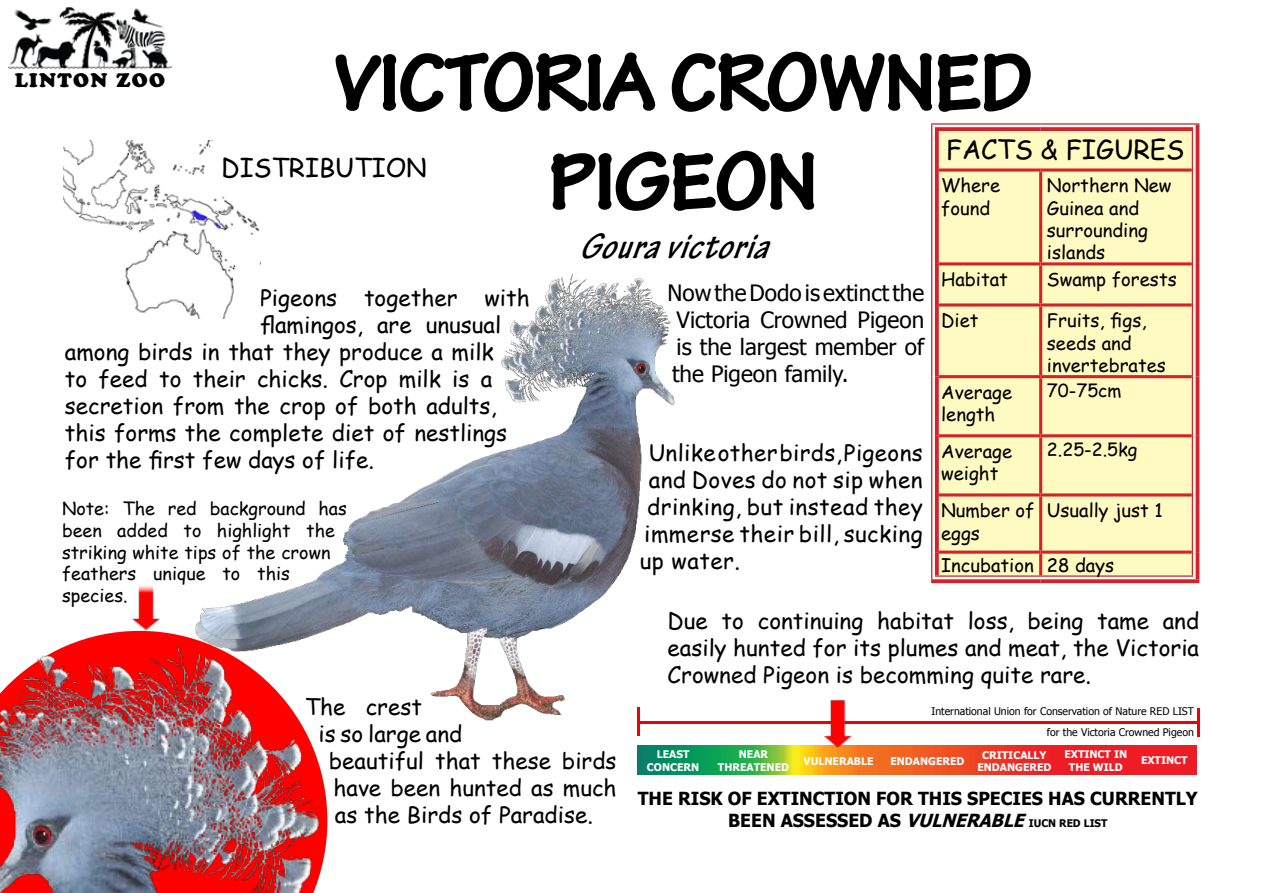
<style>
.page{position:relative;width:1263px;height:893px;background:#fff}
.page>*{position:absolute;margin:0;border:0;box-sizing:border-box;transform-origin:0 0}
.t1{font:700 82.5px/99px "Tekton Pro";color:#000;text-align:center}
.t2{font:italic 700 condensed 37.5px "Tekton Pro";color:#000}
.t3{font:26.25px "Comic Sans MS";color:#000}
.t4{font:25.65px "Comic Sans MS";color:#000}
.t5{font:22.5px/27px "Comic Sans MS";color:#000;text-align:justify}
.t6{font:22.5px/27px "Tahoma";color:#000;text-align:justify}
.t7{font:22.5px "Comic Sans MS";letter-spacing:.02em;color:#000}
.t8{font:19.5px "Cooper Black Std";letter-spacing:.07em;color:#000}
.t9{font:18.6px/22.2px "Comic Sans MS";color:#000}
.t10{font:18px/21.6px "Comic Sans MS";color:#000}
.t11{font:700 18px/22.5px "Tahoma";color:#000;text-align:center}
.t12{font:700 10.5px/12.6px "Tahoma";color:#fff;text-align:center}
.t13{font:10.5px/21px "Tahoma";color:#000;text-align:right}
.s1{font-style:italic}
.s2{font-size:10.5px}
</style>
<div class="page">
<svg style="left:335px;top:51px;width:321px;height:61px"></svg>
<svg style="left:671px;top:51px;width:360px;height:61px"></svg>
<svg style="left:551px;top:150px;width:264px;height:61px"></svg>
<div style="left:939px;top:131px;width:253px;height:444px;background:#fffac2"></div>
<svg style="left:932px;top:131px;width:3px;height:39px"></svg>
<svg style="left:932px;top:170px;width:3px;height:94px"></svg>
<svg style="left:932px;top:264px;width:3px;height:41px"></svg>
<svg style="left:932px;top:305px;width:3px;height:72px"></svg>
<svg style="left:932px;top:377px;width:3px;height:59px"></svg>
<svg style="left:932px;top:436px;width:3px;height:59px"></svg>
<svg style="left:932px;top:495px;width:3px;height:57px"></svg>
<svg style="left:932px;top:552px;width:3px;height:23px"></svg>
<hr style="left:931px;top:123px;width:110px;height:2px;background:#d2232a">
<svg style="left:935px;top:127px;width:106px;height:4px"></svg>
<hr style="left:931px;top:125px;width:1px;height:45px;background:#d2232a">
<svg style="left:935px;top:131px;width:4px;height:39px"></svg>
<hr style="left:1041px;top:123px;width:158px;height:2px;background:#d2232a">
<svg style="left:1041px;top:127px;width:152px;height:4px"></svg>
<hr style="left:1192px;top:131px;width:1px;height:39px;background:#d2232a">
<svg style="left:1195px;top:125px;width:4px;height:45px"></svg>
<hr style="left:931px;top:170px;width:1px;height:94px;background:#d2232a">
<svg style="left:935px;top:170px;width:4px;height:94px"></svg>
<hr style="left:1192px;top:170px;width:1px;height:94px;background:#d2232a">
<svg style="left:1195px;top:170px;width:4px;height:94px"></svg>
<hr style="left:931px;top:264px;width:1px;height:41px;background:#d2232a">
<svg style="left:935px;top:264px;width:4px;height:41px"></svg>
<hr style="left:1192px;top:264px;width:1px;height:41px;background:#d2232a">
<svg style="left:1195px;top:264px;width:4px;height:41px"></svg>
<hr style="left:931px;top:305px;width:1px;height:72px;background:#d2232a">
<svg style="left:935px;top:305px;width:4px;height:72px"></svg>
<hr style="left:1192px;top:305px;width:1px;height:72px;background:#d2232a">
<svg style="left:1195px;top:305px;width:4px;height:72px"></svg>
<hr style="left:931px;top:377px;width:1px;height:59px;background:#d2232a">
<svg style="left:935px;top:377px;width:4px;height:59px"></svg>
<hr style="left:1192px;top:377px;width:1px;height:59px;background:#d2232a">
<svg style="left:1195px;top:377px;width:4px;height:59px"></svg>
<hr style="left:931px;top:436px;width:1px;height:59px;background:#d2232a">
<svg style="left:935px;top:436px;width:4px;height:59px"></svg>
<hr style="left:1192px;top:436px;width:1px;height:59px;background:#d2232a">
<svg style="left:1195px;top:436px;width:4px;height:59px"></svg>
<hr style="left:931px;top:495px;width:1px;height:57px;background:#d2232a">
<svg style="left:935px;top:495px;width:4px;height:57px"></svg>
<hr style="left:1192px;top:495px;width:1px;height:57px;background:#d2232a">
<svg style="left:1195px;top:495px;width:4px;height:57px"></svg>
<svg style="left:931px;top:552px;width:1px;height:27px"></svg>
<svg style="left:935px;top:552px;width:4px;height:23px"></svg>
<svg style="left:1192px;top:552px;width:1px;height:23px"></svg>
<svg style="left:1195px;top:552px;width:4px;height:27px"></svg>
<hr style="left:935px;top:575px;width:106px;height:2px;background:#d2232a">
<svg style="left:931px;top:579px;width:110px;height:4px"></svg>
<hr style="left:1041px;top:575px;width:152px;height:2px;background:#d2232a">
<svg style="left:1041px;top:579px;width:158px;height:4px"></svg>
<svg style="left:939px;top:168px;width:102px;height:4px"></svg>
<svg style="left:1041px;top:168px;width:151px;height:4px"></svg>
<hr style="left:1039px;top:172px;width:3px;height:90px;background:#d2232a">
<hr style="left:939px;top:262px;width:102px;height:3px;background:#d2232a">
<hr style="left:1041px;top:262px;width:151px;height:3px;background:#d2232a">
<hr style="left:1039px;top:265px;width:3px;height:38px;background:#d2232a">
<svg style="left:939px;top:303px;width:102px;height:4px"></svg>
<svg style="left:1041px;top:303px;width:151px;height:4px"></svg>
<hr style="left:1039px;top:307px;width:3px;height:68px;background:#d2232a">
<hr style="left:939px;top:375px;width:102px;height:3px;background:#d2232a">
<hr style="left:1041px;top:375px;width:151px;height:3px;background:#d2232a">
<hr style="left:1039px;top:378px;width:3px;height:56px;background:#d2232a">
<hr style="left:939px;top:434px;width:102px;height:3px;background:#d2232a">
<hr style="left:1041px;top:434px;width:151px;height:3px;background:#d2232a">
<hr style="left:1039px;top:437px;width:3px;height:56px;background:#d2232a">
<hr style="left:939px;top:493px;width:102px;height:3px;background:#d2232a">
<hr style="left:1041px;top:493px;width:151px;height:3px;background:#d2232a">
<hr style="left:1039px;top:496px;width:3px;height:55px;background:#d2232a">
<hr style="left:939px;top:551px;width:102px;height:3px;background:#d2232a">
<hr style="left:1041px;top:551px;width:151px;height:3px;background:#d2232a">
<hr style="left:1039px;top:554px;width:3px;height:21px;background:#d2232a">
<img style="left:638px;top:745px;width:558px;height:30px">
<hr style="left:637px;top:721px;width:562px;height:3px;background:#f30003">
<img style="left:824px;top:699px;width:28px;height:49px">
<hr style="left:1197px;top:709px;width:3px;height:28px;background:#f30003">
<img style="left:195px;top:261px;width:480px;height:475px">
<img style="left:64px;top:140px;width:196px;height:178px">
<img style="left:132px;top:585px;width:28px;height:44px">
<img style="left:0;top:629px;width:383px;height:264px">
<img style="left:9px;top:7px;width:163px;height:61px">
<h1 class="t1" style="left:335px;top:35px;width:699px">VICTORIA CROWNED<br>PIGEON</h1>
<h2 class="t2" style="left:579px;top:224px;width:206px">Gouravictoria</h2>
<p class="t8" style="left:15px;top:68px;width:152px">LINTON ZOO</p>
<p class="t3" style="left:946px;top:130px;width:240px">FACTS &amp; FIGURES</p>
<p class="t9" style="left:941px;top:174px;width:61px">Where found</p>
<p class="t9" style="left:1047px;top:174px;width:126px">Northern New<br>Guinea and surrounding islands</p>
<p class="t9" style="left:941px;top:268px;width:68px">Habitat</p>
<p class="t9" style="left:1047px;top:268px;width:131px">Swamp forests</p>
<p class="t9" style="left:941px;top:309px;width:39px">Diet</p>
<p class="t9" style="left:1047px;top:309px;width:121px">Fruits, figs, seeds and invertebrates</p>
<p class="t9" style="left:941px;top:381px;width:73px">Average length</p>
<p class="t10" style="left:1047px;top:379px;width:76px">70-75cm</p>
<p class="t9" style="left:941px;top:440px;width:73px">Average weight</p>
<p class="t10" style="left:1047px;top:438px;width:92px">2.25-2.5kg</p>
<p class="t9" style="left:941px;top:499px;width:95px">Number of eggs</p>
<p class="t9" style="left:1047px;top:499px;width:117px">Usually just 1</p>
<p class="t9" style="left:941px;top:553px;width:174px">Incubation 28 days</p>
<p class="t5" style="left:668px;top:606px;width:533px">Due to continuing habitat loss, being tame and easily hunted for its plumes and meat, the Victoria Crowned Pigeon is becomming quite rare.</p>
<p class="t4" style="left:221px;top:149px;width:207px">DISTRIBUTION</p>
<p class="t6" style="left:668px;top:279px;width:258px">Now the Dodo is extinct the Victoria Crowned Pigeon is the largest member of the Pigeon family.</p>
<p class="t5" style="left:260px;top:284px;width:271px">Pigeons together with</p>
<p class="t5" style="left:260px;top:311px;width:242px">flamingos, are unusual</p>
<p class="t5" style="left:65px;top:338px;width:430px">among birds in that they produce a milk</p>
<p class="t5" style="left:65px;top:365px;width:429px">to feed to their chicks. Crop milk is a</p>
<p class="t5" style="left:65px;top:392px;width:433px">secretion from the crop of both adults,</p>
<p class="t5" style="left:65px;top:419px;width:444px">this forms the complete diet of nestlings</p>
<p class="t5" style="left:65px;top:446px;width:311px">for the first few days of life.</p>
<p class="t5" style="left:649px;top:439px;width:275px">Unlike other birds, Pigeons</p>
<p class="t7" style="left:649px;top:463px;width:275px">and Doves do not sip when</p>
<p class="t7" style="left:647px;top:490px;width:277px">drinking, but instead they</p>
<p class="t7" style="left:644px;top:517px;width:280px">immerse their bill, sucking</p>
<p class="t5" style="left:640px;top:547px;width:102px">up water.</p>
<p class="t10" style="left:62px;top:498px;width:286px">Note: The red background has been added to highlight the striking white tips of the crown feathers unique to this species.</p>
<p class="t5" style="left:305px;top:692px;width:119px">The crest</p>
<p class="t5" style="left:318px;top:719px;width:145px">is so large and</p>
<p class="t5" style="left:329px;top:746px;width:289px">beautiful that these birds</p>
<p class="t5" style="left:333px;top:773px;width:285px">have been hunted as much</p>
<p class="t5" style="left:335px;top:800px;width:259px">as the Birds of Paradise.</p>
<p class="t13" style="left:931px;top:700px;width:264px">International Union for Conservation of Nature RED LIST for the Victoria Crowned Pigeon</p>
<p class="t12" style="left:647px;top:747px;width:54px">LEAST<br>CONCERN</p>
<p class="t12" style="left:890px;top:754px;width:76px">ENDANGERED</p>
<p class="t12" style="left:977px;top:748px;width:76px">CRITICALLY<br>ENDANGERED</p>
<p class="t12" style="left:1064px;top:747px;width:64px">EXTINCT IN<br>THE WILD</p>
<p class="t12" style="left:718px;top:747px;width:73px">NEAR<br>THREATENED</p>
<p class="t12" style="left:804px;top:754px;width:71px">VULNERABLE</p>
<p class="t12" style="left:1141px;top:753px;width:48px">EXTINCT</p>
<p class="t11" style="left:638px;top:786px;width:561px">THE RISK OF EXTINCTION FOR THIS SPECIES HAS CURRENTLY<br>BEEN ASSESSED AS <span class="s1">VULNERABLE</span><span class="s2">IUCN RED LIST</span></p>
</div>
